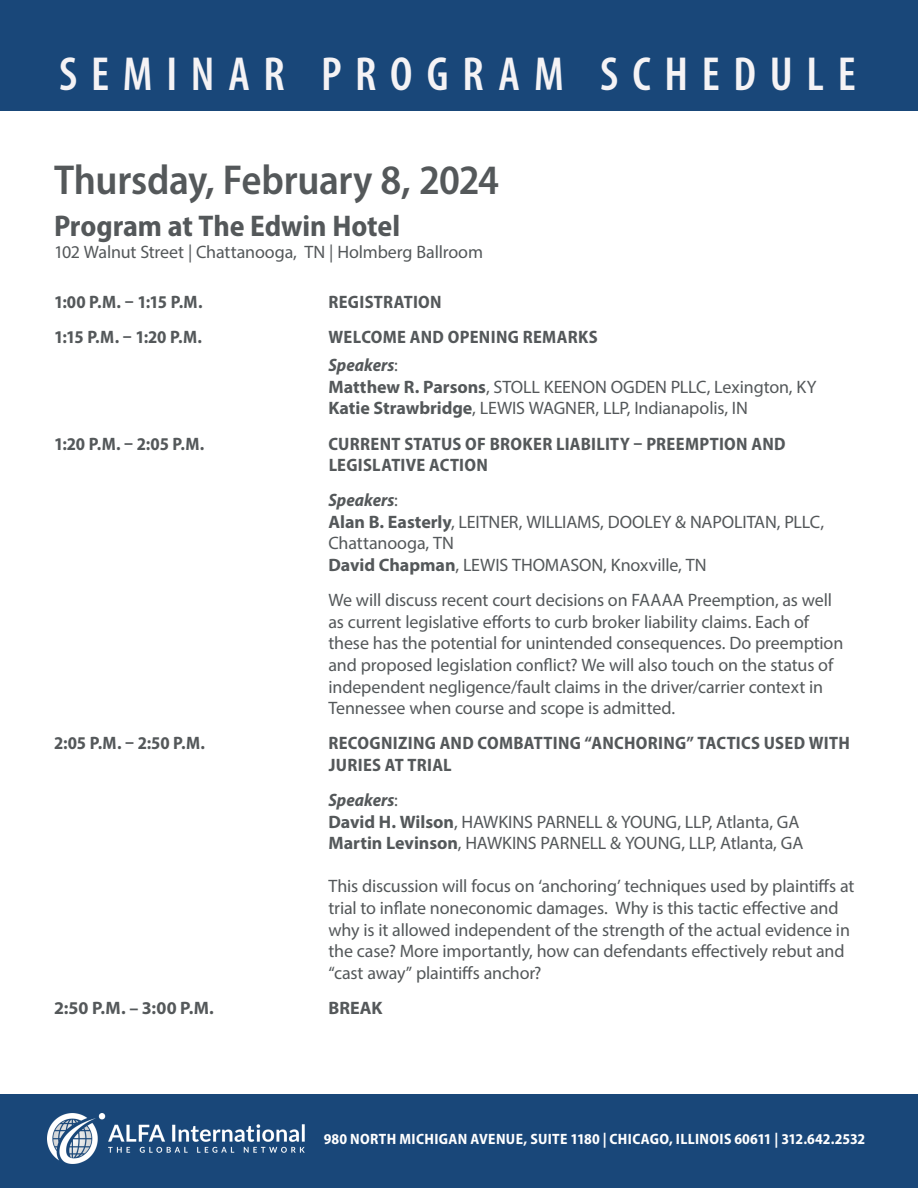
<style>
.page{position:relative;width:918px;height:1188px;background:#fff}
.page>*{position:absolute;margin:0;border:0;box-sizing:border-box;transform-origin:0 0}
.Body_Text{font:600 condensed 48px "Myriad Pro";letter-spacing:.285em;color:#f5f3f5}
.Program_Title{font:600 semi-condensed 42px "Myriad Pro";letter-spacing:-.01em;color:#54585a}
.Heading_2{font:700 semi-condensed 30px "Myriad Pro";letter-spacing:-.005em;color:#54585a}
.Program_Title-2{font:18px/21.6px "Myriad Pro";letter-spacing:-.01em;color:#54585a}
.Program_Body_Text{font:18px/21.6px "Myriad Pro";letter-spacing:-.01em;color:#54585a}
.Program_Title-3{font:700 semi-condensed 18px/21.6px "Myriad Pro";letter-spacing:.015em;color:#54585a}
.Heading_2-2{font:18px "Myriad Pro";letter-spacing:-.01em;color:#54585a}
.Program_Title-4{font:700 18px "Myriad Pro";color:#54585a}
.t1{font:700 semi-condensed 15px "Myriad Pro";letter-spacing:.02em;color:#fff}
.s1{font-weight:700;font-style:italic;font-stretch:semi-condensed}
.s2{font-weight:700}
</style>
<div class="page">
<div style="left:0;top:1094px;width:918px;height:94px;background:#194779"></div>
<div style="left:0;top:0;width:918px;height:110px;background:#194779"></div>
<img style="left:48px;top:1113px;width:257px;height:51px">
<p class="Body_Text" style="left:59px;top:44px;width:798px">SEMINAR PROGRAM SCHEDULE</p>
<p class="Program_Title" style="left:54px;top:153px;width:447px">Thursday, February 8, 2024</p>
<p class="Heading_2" style="left:54px;top:207px;width:348px">Program at The Edwin Hotel</p>
<p class="Heading_2-2" style="left:54px;top:241px;width:431px">102 Walnut Street | Chattanooga, TN | Holmberg Ballroom</p>
<p class="Program_Title-3" style="left:54px;top:290px;width:150px">1:00 P.M. – 1:15 P.M.</p>
<p class="Program_Title-3" style="left:328px;top:290px;width:115px">REGISTRATION</p>
<p class="Program_Title-3" style="left:54px;top:326px;width:150px">1:15 P.M. – 1:20 P.M.</p>
<p class="Program_Title-3" style="left:328px;top:326px;width:271px">WELCOME AND OPENING REMARKS</p>
<p class="Program_Body_Text" style="left:328px;top:354px;width:489px"><span class="s1">Speakers</span>:<br><span class="s2">Matthew R. Parsons</span>, STOLL KEENON OGDEN PLLC, Lexington, KY</p>
<p class="Program_Body_Text" style="left:328px;top:397px;width:421px"><span class="s2">Katie Strawbridge</span>, LEWIS WAGNER, LLP, Indianapolis, IN</p>
<p class="Program_Title-3" style="left:54px;top:432px;width:152px">1:20 P.M. – 2:05 P.M.</p>
<p class="Program_Title-3" style="left:328px;top:432px;width:459px">CURRENT STATUS OF BROKER LIABILITY – PREEMPTION AND<br>LEGISLATIVE ACTION</p>
<p class="Program_Body_Text" style="left:328px;top:489px;width:497px"><span class="s1">Speakers</span>:<br><span class="s2">Alan B. Easterly</span>, LEITNER, WILLIAMS, DOOLEY &amp; NAPOLITAN, PLLC, Chattanooga, TN<br><span class="s2">David Chapman</span>, LEWIS THOMASON, Knoxville, TN</p>
<p class="Program_Title-2" style="left:328px;top:589px;width:516px">We will discuss recent court decisions on FAAAA Preemption, as well as current legislative efforts to curb broker liability claims. Each of these has the potential for unintended consequences. Do preemption and proposed legislation conflict? We will also touch on the status of independent negligence/fault claims in the driver/carrier context in Tennessee when course and scope is admitted.</p>
<p class="Program_Title-3" style="left:54px;top:732px;width:153px">2:05 P.M. – 2:50 P.M.</p>
<p class="Program_Title-3" style="left:328px;top:732px;width:523px">RECOGNIZING AND COMBATTING “ANCHORING” TACTICS USED WITH<br>JURIES AT TRIAL</p>
<p class="Program_Body_Text" style="left:328px;top:789px;width:476px"><span class="s1">Speakers</span>:<br><span class="s2">David H. Wilson</span>, HAWKINS PARNELL &amp; YOUNG, LLP, Atlanta, GA<br><span class="s2">Martin Levinson</span>, HAWKINS PARNELL &amp; YOUNG, LLP, Atlanta, GA</p>
<p class="Program_Title-2" style="left:328px;top:875px;width:527px">This discussion will focus on ‘anchoring’ techniques used by plaintiffs at trial to inflate noneconomic damages. Why is this tactic effective and why is it allowed independent of the strength of the actual evidence in the case? More importantly, how can defendants effectively rebut and “cast away” plaintiffs anchor?</p>
<p class="Program_Title-4" style="left:54px;top:996px;width:161px">2:50 P.M. – 3:00 P.M.</p>
<p class="Program_Title-4" style="left:328px;top:996px;width:56px">BREAK</p>
<p class="t1" style="left:324px;top:1130px;width:543px">980 NORTH MICHIGAN AVENUE, SUITE 1180 | CHICAGO, ILLINOIS 60611 | 312.642.2532</p>
</div>
